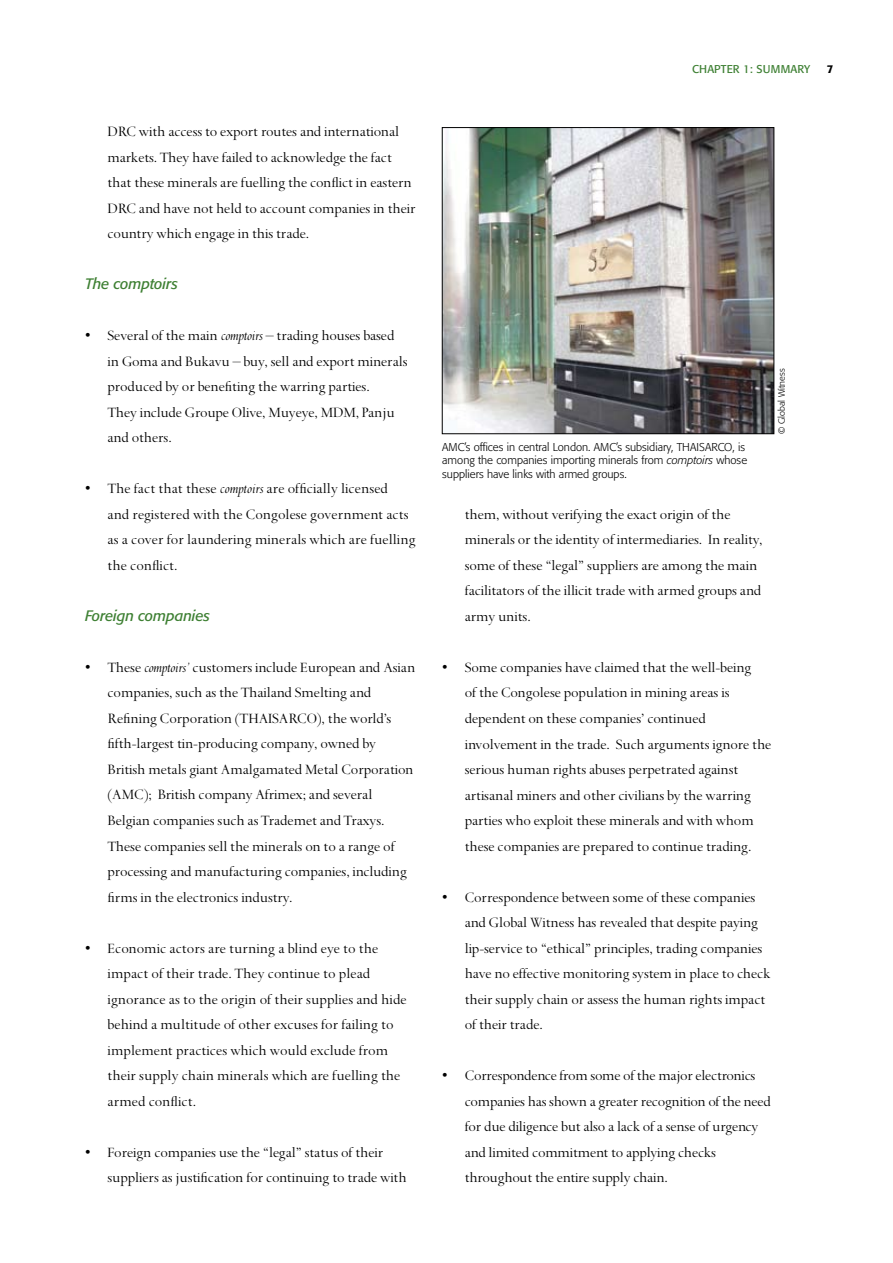
<style>
.page{position:relative;width:893px;height:1263px;background:#fff}
.page>*{position:absolute;margin:0;border:0;box-sizing:border-box;transform-origin:0 0}
.t1{font:15.75px/25.5px "Spectrum";letter-spacing:-.01em;color:#000}
.t2{font:italic 15px "Formata BQ";letter-spacing:-.01em;color:#3e8033}
.t3{font:300 11.25px/13.5px "Formata BQ";color:#000}
.t4{font:11.25px "Formata BQ";letter-spacing:.01em;color:#3e8033}
.t5{font:500 11.25px "Formata BQ";color:#000}
.t6{font:300 9px "Formata BQ";color:#000}
.s1{font-style:italic}
</style>
<div class="page">
<img style="left:444px;top:129px;width:328px;height:303px">
<div style="left:442px;top:127px;width:332px;height:307px;border:1px solid #000"></div>
<p class="t1" style="left:108px;top:119px;width:310px">DRC with access to export routes and international markets. They have failed to acknowledge the fact that these minerals are fuelling the conflict in eastern DRC and have not held to account companies in their country which engage in this trade.</p>
<p class="t2" style="left:85px;top:275px;width:94px">The comptoirs</p>
<p class="t1" style="left:108px;top:323px;width:302px;text-indent:-23px">• Several of the main <span class="s1">comptoirs</span> – trading houses based in Goma and Bukavu – buy, sell and export minerals produced by or benefiting the warring parties.<br>They include Groupe Olive, Muyeye, MDM, Panju and others.</p>
<p class="t1" style="left:108px;top:476px;width:310px;text-indent:-23px">• The fact that these <span class="s1">comptoirs</span> are officially licensed<br>and registered with the Congolese government acts as a cover for laundering minerals which are fuelling the conflict.</p>
<p class="t2" style="left:85px;top:607px;width:127px">Foreign companies</p>
<p class="t1" style="left:108px;top:655px;width:309px;text-indent:-23px">• These <span class="s1">comptoirs’</span> customers include European and Asian companies, such as the Thailand Smelting and Refining Corporation (THAISARCO), the world’s fifth-largest tin-producing company, owned by British metals giant Amalgamated Metal Corporation (AMC); British company Afrimex; and several Belgian companies such as Trademet and Traxys.<br>These companies sell the minerals on to a range of processing and manufacturing companies, including firms in the electronics industry.</p>
<p class="t1" style="left:108px;top:935px;width:301px;text-indent:-23px">• Economic actors are turning a blind eye to the impact of their trade. They continue to plead ignorance as to the origin of their supplies and hide behind a multitude of other excuses for failing to implement practices which would exclude from their supply chain minerals which are fuelling the armed conflict.</p>
<p class="t1" style="left:108px;top:1140px;width:301px;text-indent:-22px">• Foreign companies use the “legal” status of their suppliers as justification for continuing to trade with</p>
<p class="t4" style="left:692px;top:63px;width:120px">CHAPTER 1: SUMMARY</p>
<p class="t5" style="left:827px;top:62px;width:8px">7</p>
<p class="t3" style="left:442px;top:440px;width:306px">AMC’s offices in central London. AMC’s subsidiary, THAISARCO, is among the companies importing minerals from <span class="s1">comptoirs</span> whose suppliers have links with armed groups.</p>
<p class="t6" style="left:776px;top:434px;width:67px;rotate:-90deg">© Global Witness</p>
<p class="t1" style="left:465px;top:502px;width:299px">them, without verifying the exact origin of the minerals or the identity of intermediaries. In reality, some of these “legal” suppliers are among the main facilitators of the illicit trade with armed groups and army units.</p>
<p class="t1" style="left:465px;top:655px;width:308px;text-indent:-23px">• Some companies have claimed that the well-being<br>of the Congolese population in mining areas is dependent on these companies’ continued involvement in the trade. Such arguments ignore the serious human rights abuses perpetrated against artisanal miners and other civilians by the warring parties who exploit these minerals and with whom these companies are prepared to continue trading.</p>
<p class="t1" style="left:465px;top:884px;width:307px;text-indent:-23px">• Correspondence between some of these companies and Global Witness has revealed that despite paying lip-service to “ethical” principles, trading companies have no effective monitoring system in place to check their supply chain or assess the human rights impact of their trade.</p>
<p class="t1" style="left:465px;top:1063px;width:308px;text-indent:-23px">• Correspondence from some of the major electronics companies has shown a greater recognition of the need for due diligence but also a lack of a sense of urgency and limited commitment to applying checks throughout the entire supply chain.</p>
</div>
